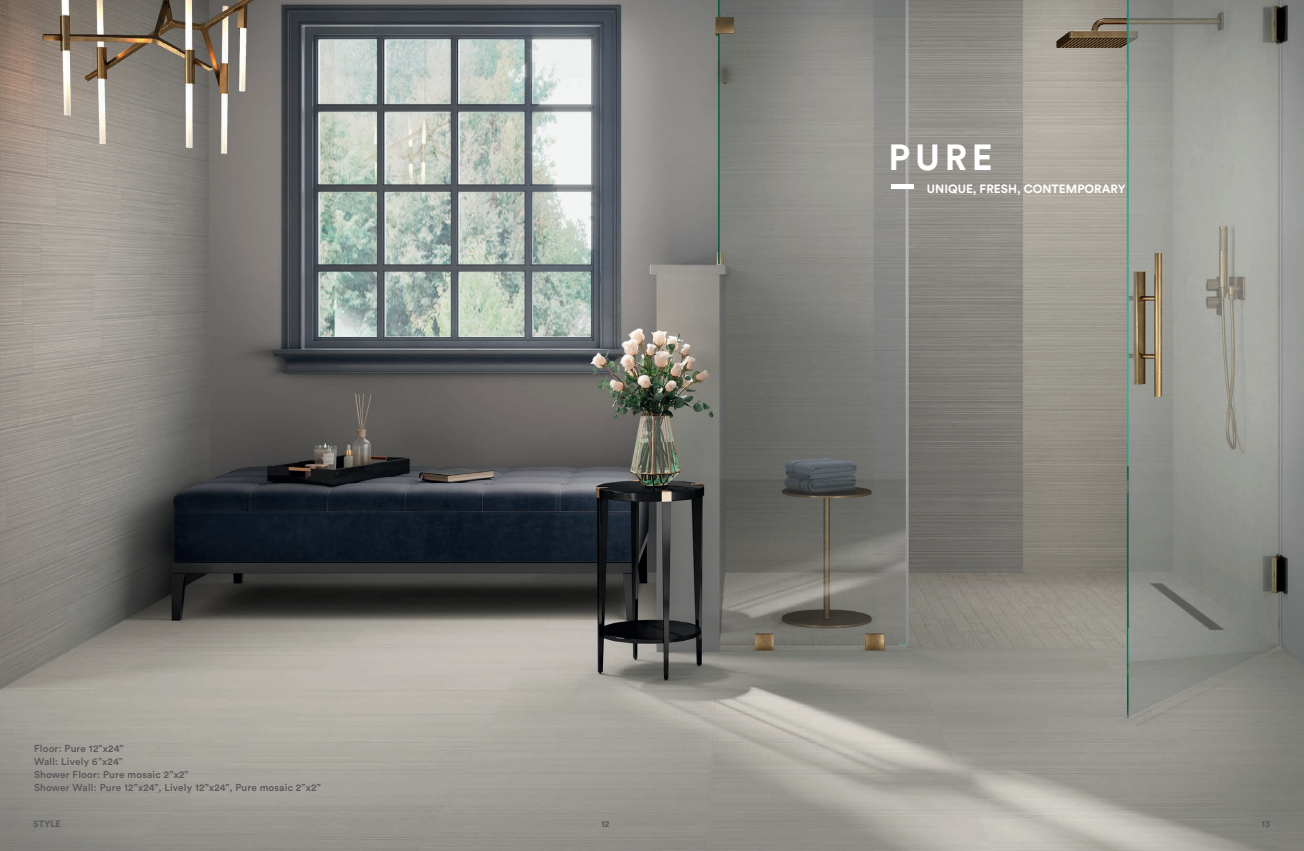
<style>
.page{position:relative;width:1304px;height:851px;background:#fff}
.page>*{position:absolute;margin:0;border:0;box-sizing:border-box;transform-origin:0 0}
.t1{font:700 36px "Circular Std";color:#fff}
.t2{font:700 12px "Circular Std";color:#fff}
.t3{font:500 10px/13px "Circular Std";letter-spacing:.02em;color:#57585a}
.t4{font:700 9px "Circular Std";color:#57585a}
.t5{font:500 9px "Circular Std";color:#57585a}
</style>
<div class="page">
<img style="left:0;top:0;width:1304px;height:850px">
<hr style="left:891px;top:184px;width:22px;height:4px;background:#fff">
<p class="t3" style="left:34px;top:742px;width:288px">Floor: Pure 12”x24”<br>Wall: Lively 6”x24”<br>Shower Floor: Pure mosaic 2”x2”<br>Shower Wall: Pure 12”x24”, Lively 12”x24”, Pure mosaic 2”x2”</p>
<h1 class="t1" style="left:889px;top:134px;width:106px">PURE</h1>
<p class="t2" style="left:927px;top:181px;width:200px">UNIQUE, FRESH, CONTEMPORARY</p>
<p class="t4" style="left:33px;top:818px;width:29px">STYLE</p>
<p class="t5" style="left:601px;top:818px;width:10px">12</p>
<p class="t5" style="left:1262px;top:818px;width:10px">13</p>
</div>
